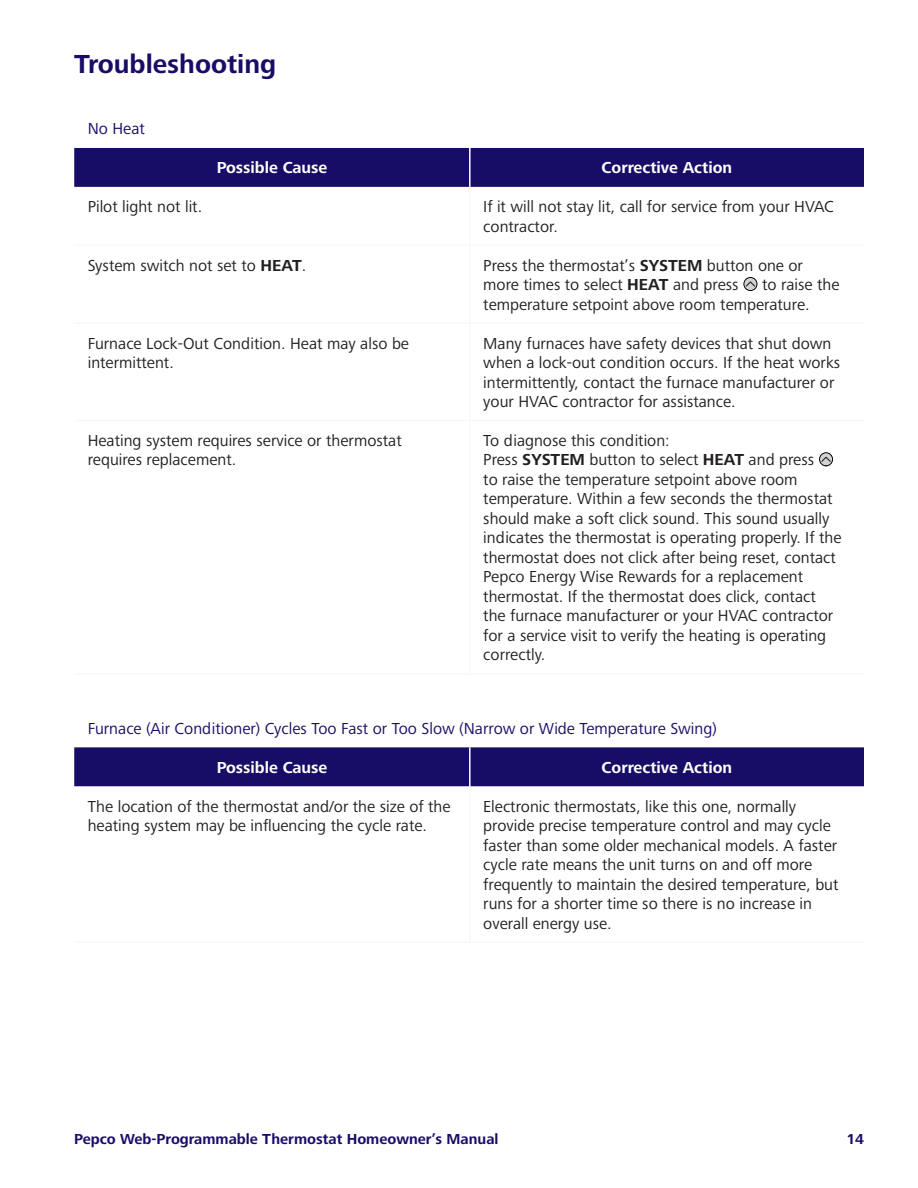
<style>
.page{position:relative;width:918px;height:1188px;background:#fff}
.page>*{position:absolute;margin:0;border:0;box-sizing:border-box;transform-origin:0 0}
.t1{font:700 27px "Frutiger Next Pro";color:#170d67}
.t2{font:16.5px/19.5px "Frutiger Next Pro";color:#231f20}
.t3{font:16.5px "Frutiger Next Pro";color:#170d67}
.t4{font:700 16.5px "Frutiger Next Pro";color:#fff}
.t5{font:700 15px "Frutiger Next Pro";color:#170d67}
.s1{font-weight:700}
</style>
<div class="page">
<div style="left:74px;top:148px;width:790px;height:39px;background:#170d67"></div>
<hr style="left:469px;top:148px;width:2px;height:39px;background:#fff">
<hr style="left:74px;top:245px;width:396px;height:1px;background:#f8f8f9">
<hr style="left:470px;top:245px;width:394px;height:1px;background:#f8f8f9">
<hr style="left:74px;top:322px;width:396px;height:2px;background:#f8f8f9">
<hr style="left:470px;top:322px;width:394px;height:2px;background:#f8f8f9">
<hr style="left:74px;top:420px;width:396px;height:1px;background:#f8f8f9">
<hr style="left:470px;top:420px;width:394px;height:1px;background:#f8f8f9">
<hr style="left:74px;top:673px;width:396px;height:2px;background:#f8f8f9">
<hr style="left:470px;top:673px;width:394px;height:2px;background:#f8f8f9">
<hr style="left:469px;top:187px;width:2px;height:58px;background:#f8f8f9">
<hr style="left:469px;top:246px;width:2px;height:76px;background:#f8f8f9">
<hr style="left:469px;top:324px;width:2px;height:96px;background:#f8f8f9">
<hr style="left:469px;top:421px;width:2px;height:252px;background:#f8f8f9">
<svg style="left:744px;top:277px;width:13px;height:14px"></svg>
<svg style="left:745px;top:280px;width:11px;height:8px"></svg>
<div style="left:820px;top:453px;width:13px;height:13px;background:#50504f;border-radius:50%"></div>
<svg style="left:819px;top:452px;width:14px;height:14px"></svg>
<svg style="left:820px;top:456px;width:12px;height:7px"></svg>
<div style="left:74px;top:747px;width:790px;height:39px;background:#170d67"></div>
<hr style="left:469px;top:747px;width:2px;height:39px;background:#fff">
<hr style="left:74px;top:941px;width:396px;height:2px;background:#f8f8f9">
<hr style="left:470px;top:941px;width:394px;height:2px;background:#f8f8f9">
<hr style="left:469px;top:786px;width:2px;height:155px;background:#f8f8f9">
<h1 class="t1" style="left:74px;top:49px;width:204px">Troubleshooting</h1>
<p class="t3" style="left:88px;top:120px;width:59px">No Heat</p>
<p class="t4" style="left:217px;top:158px;width:112px">Possible Cause</p>
<p class="t4" style="left:602px;top:158px;width:132px">Corrective Action</p>
<p class="t2" style="left:88px;top:197px;width:116px">Pilot light not lit.</p>
<p class="t2" style="left:483px;top:197px;width:352px">If it will not stay lit, call for service from your HVAC contractor.</p>
<p class="t2" style="left:88px;top:255px;width:220px">System switch not set to <span class="s1">HEAT</span>.</p>
<p class="t2" style="left:483px;top:255px;width:321px">Press the thermostat’s <span class="s1">SYSTEM</span> button one or more times to select <span class="s1">HEAT</span> and press</p>
<p class="t2" style="left:483px;top:275px;width:358px;text-indent:279px">to raise the temperature setpoint above room temperature.</p>
<p class="t2" style="left:88px;top:333px;width:323px">Furnace Lock-Out Condition. Heat may also be intermittent.</p>
<p class="t2" style="left:483px;top:333px;width:359px">Many furnaces have safety devices that shut down when a lock-out condition occurs. If the heat works intermittently, contact the furnace manufacturer or your HVAC contractor for assistance.</p>
<p class="t2" style="left:88px;top:431px;width:316px">Heating system requires service or thermostat requires replacement.</p>
<p class="t2" style="left:483px;top:431px;width:360px">To diagnose this condition:<br>Press <span class="s1">SYSTEM</span> button to select <span class="s1">HEAT</span> and press<br>to raise the temperature setpoint above room temperature. Within a few seconds the thermostat should make a soft click sound. This sound usually indicates the thermostat is operating properly. If the thermostat does not click after being reset, contact Pepco Energy Wise Rewards for a replacement thermostat. If the thermostat does click, contact the furnace manufacturer or your HVAC contractor for a service visit to verify the heating is operating correctly.</p>
<p class="t3" style="left:88px;top:719px;width:631px">Furnace (Air Conditioner) Cycles Too Fast or Too Slow (Narrow or Wide Temperature Swing)</p>
<p class="t4" style="left:217px;top:758px;width:112px">Possible Cause</p>
<p class="t4" style="left:602px;top:758px;width:132px">Corrective Action</p>
<p class="t2" style="left:88px;top:796px;width:364px">The location of the thermostat and/or the size of the heating system may be influencing the cycle rate.</p>
<p class="t2" style="left:483px;top:796px;width:357px">Electronic thermostats, like this one, normally provide precise temperature control and may cycle faster than some older mechanical models. A faster cycle rate means the unit turns on and off more frequently to maintain the desired temperature, but runs for a shorter time so there is no increase in overall energy use.</p>
<p class="t5" style="left:74px;top:1131px;width:426px">Pepco Web-Programmable Thermostat Homeowner’s Manual</p>
<p class="t5" style="left:846px;top:1131px;width:19px">14</p>
</div>
